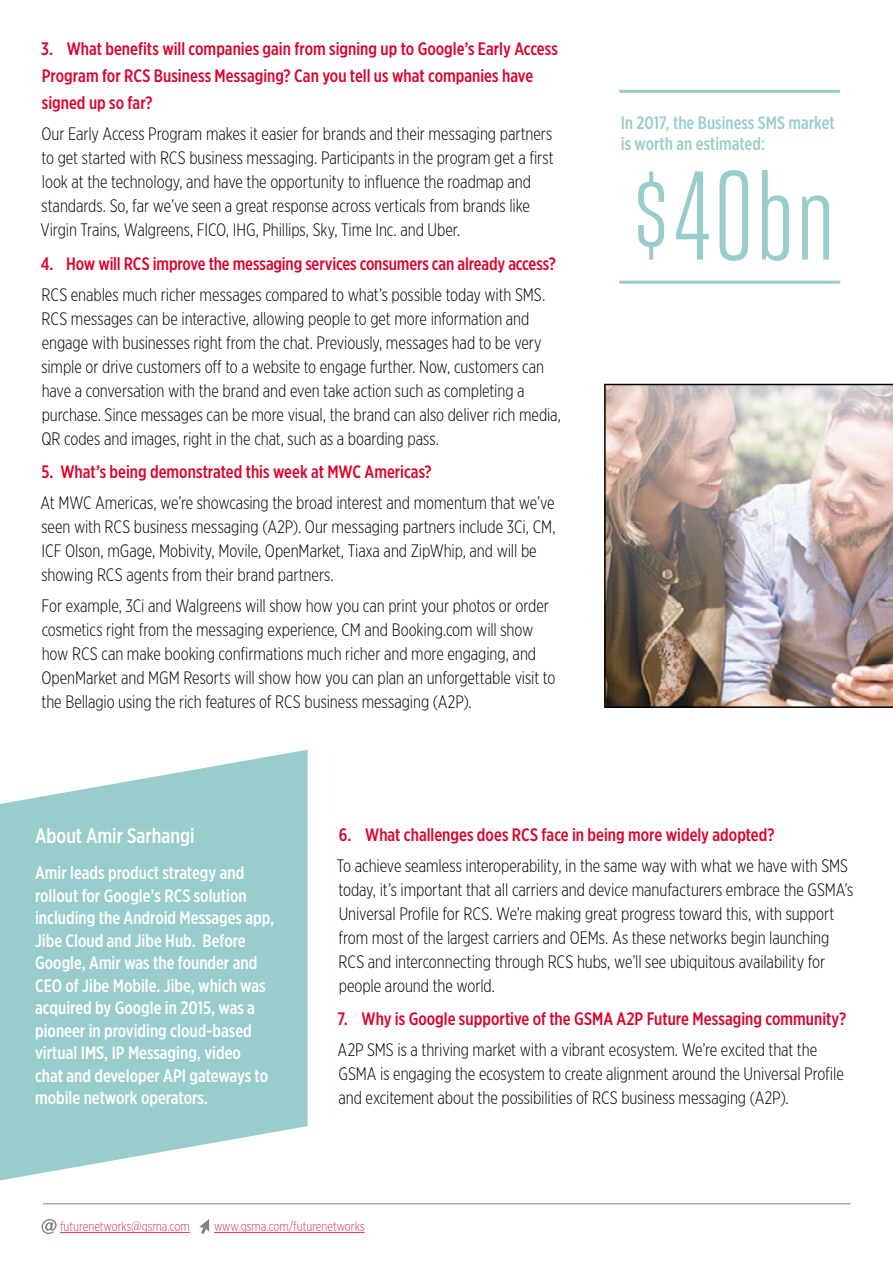
<style>
.page{position:relative;width:893px;height:1263px;background:#fff}
.page>*{position:absolute;margin:0;border:0;box-sizing:border-box;transform-origin:0 0}
.t1{font:126px "Heroic Condensed";color:#9cc}
.t2{font:500 21px "Gotham X Narrow";color:#fff}
.t3{font:300 18px/24px "Gotham X Narrow";letter-spacing:-.005em;color:#000}
.t4{font:500 18px/27px "Gotham X Narrow";color:#de002b}
.t5{font:500 18px/22.5px "Gotham X Narrow";color:#fff}
.t6{font:500 18px/21px "Gotham X Narrow";color:#9cc}
.t7{font:300 13.5px "Gotham X Narrow";color:#e43355}
</style>
<div class="page">
<img style="left:604px;top:384px;width:289px;height:324px">
<svg style="left:0;top:750px;width:308px;height:430px;background:#a5d2d2"></svg>
<hr style="left:619px;top:281px;width:221px;height:3px;background:#9cc">
<hr style="left:619px;top:90px;width:221px;height:3px;background:#9cc">
<hr style="left:43px;top:1203px;width:807px;height:1px;background:#808285">
<hr style="left:60px;top:1232px;width:130px;height:1px;background:#e43355">
<hr style="left:214px;top:1232px;width:151px;height:1px;background:#e43355">
<svg style="left:41px;top:1219px;width:16px;height:15px"></svg>
<svg style="left:199px;top:1219px;width:10px;height:15px"></svg>
<p class="t4" style="left:41px;top:35px;width:518px">3. What benefits will companies gain from signing up to Google’s Early Access<br>Program for RCS Business Messaging? Can you tell us what companies have signed up so far?</p>
<p class="t3" style="left:41px;top:121px;width:515px">Our Early Access Program makes it easier for brands and their messaging partners to get started with RCS business messaging. Participants in the program get a first look at the technology, and have the opportunity to influence the roadmap and standards. So, far we’ve seen a great response across verticals from brands like Virgin Trains, Walgreens, FICO, IHG, Phillips, Sky, Time Inc. and Uber.</p>
<p class="t4" style="left:41px;top:250px;width:517px">4. How will RCS improve the messaging services consumers can already access?</p>
<p class="t3" style="left:41px;top:282px;width:521px">RCS enables much richer messages compared to what’s possible today with SMS.<br>RCS messages can be interactive, allowing people to get more information and engage with businesses right from the chat. Previously, messages had to be very simple or drive customers off to a website to engage further. Now, customers can have a conversation with the brand and even take action such as completing a purchase. Since messages can be more visual, the brand can also deliver rich media, QR codes and images, right in the chat, such as a boarding pass.</p>
<p class="t4" style="left:42px;top:458px;width:392px">5. What’s being demonstrated this week at MWC Americas?</p>
<p class="t3" style="left:41px;top:490px;width:517px">At MWC Americas, we’re showcasing the broad interest and momentum that we’ve seen with RCS business messaging (A2P). Our messaging partners include 3Ci, CM, ICF Olson, mGage, Mobivity, Movile, OpenMarket, Tiaxa and ZipWhip, and will be showing RCS agents from their brand partners.</p>
<p class="t3" style="left:41px;top:593px;width:516px">For example, 3Ci and Walgreens will show how you can print your photos or order cosmetics right from the messaging experience, CM and Booking.com will show how RCS can make booking confirmations much richer and more engaging, and OpenMarket and MGM Resorts will show how you can plan an unforgettable visit to the Bellagio using the rich features of RCS business messaging (A2P).</p>
<p class="t6" style="left:621px;top:112px;width:216px">In 2017, the Business SMS market is worth an estimated:</p>
<h1 class="t1" style="left:630px;top:147px;width:208px">$40bn</h1>
<p class="t2" style="left:35px;top:823px;width:161px">About Amir Sarhangi</p>
<p class="t5" style="left:35px;top:861px;width:241px">Amir leads product strategy and rollout for Google’s RCS solution including the Android Messages app,<br>Jibe Cloud and Jibe Hub. Before<br>Google, Amir was the founder and<br>CEO of Jibe Mobile. Jibe, which was acquired by Google in 2015, was a pioneer in providing cloud-based virtual IMS, IP Messaging, video<br>chat and developer API gateways to mobile network operators.</p>
<p class="t4" style="left:339px;top:821px;width:437px">6. What challenges does RCS face in being more widely adopted?</p>
<p class="t3" style="left:337px;top:853px;width:518px">To achieve seamless interoperability, in the same way with what we have with SMS today, it’s important that all carriers and device manufacturers embrace the GSMA’s Universal Profile for RCS. We’re making great progress toward this, with support from most of the largest carriers and OEMs. As these networks begin launching RCS and interconnecting through RCS hubs, we’ll see ubiquitous availability for people around the world.</p>
<p class="t4" style="left:337px;top:1005px;width:510px">7. Why is Google supportive of the GSMA A2P Future Messaging community?</p>
<p class="t3" style="left:338px;top:1037px;width:508px">A2P SMS is a thriving market with a vibrant ecosystem. We’re excited that the<br>GSMA is engaging the ecosystem to create alignment around the Universal Profile and excitement about the possibilities of RCS business messaging (A2P).</p>
<p class="t7" style="left:60px;top:1218px;width:131px">futurenetworks@gsma.com</p>
<p class="t7" style="left:214px;top:1218px;width:152px">www.gsma.com/futurenetworks</p>
</div>
